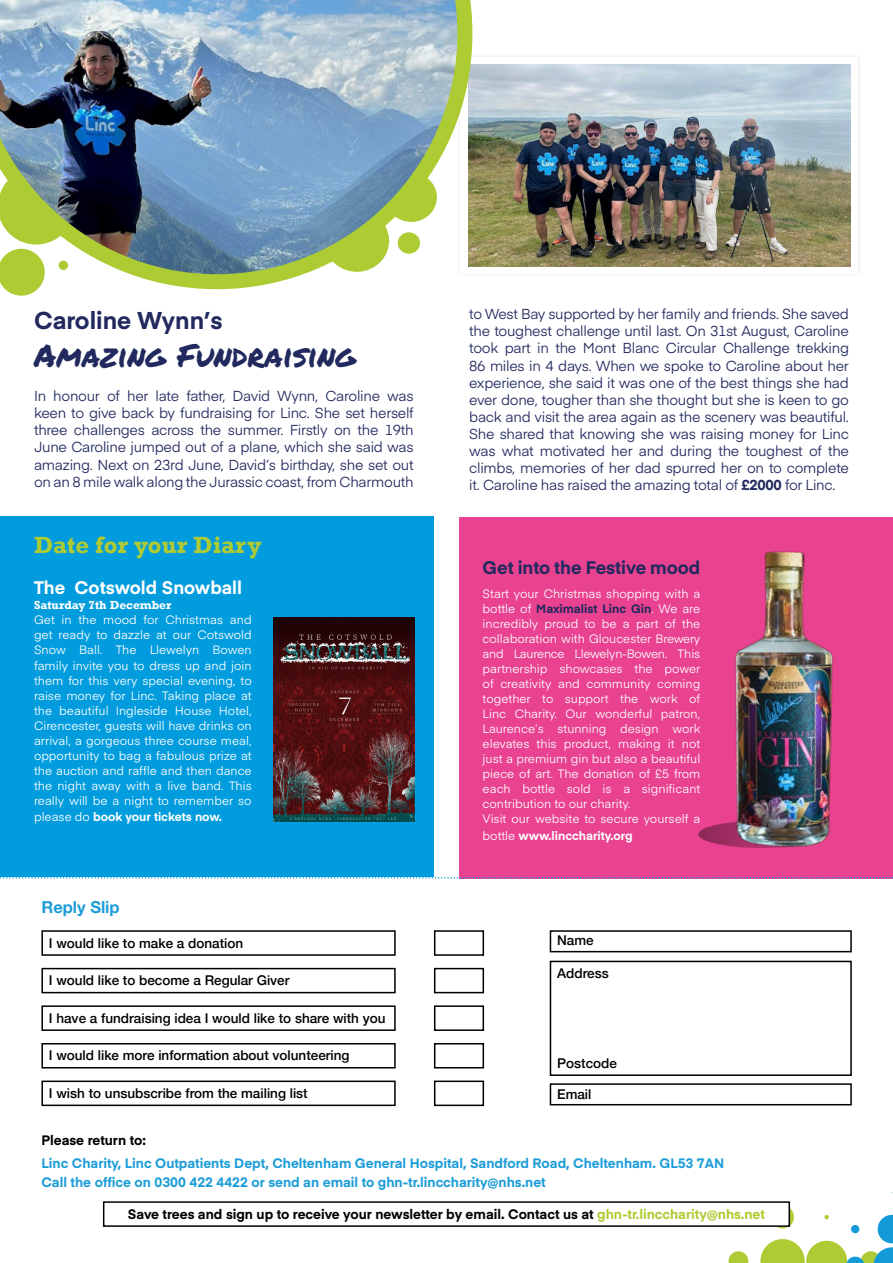
<style>
.page{position:relative;width:893px;height:1263px;background:#fff}
.page>*{position:absolute;margin:0;border:0;box-sizing:border-box;transform-origin:0 0}
.t1{font:31.5px "Permanent Marker";color:#21295e}
.t2{font:700 24px "Rockwell";color:#afcb34}
.t3{font:700 24px "Eina 01";color:#21295e}
.t4{font:700 18px "Eina 01";color:#21295e}
.t5{font:700 18px "Eina 01";color:#fff}
.t6{font:700 16.5px "Helvetica Neue";color:#1d9dd8}
.t7{font:14.25px/17.1px "Eina 01";letter-spacing:-.02em;color:#21295e;text-align:justify}
.t8{font:500 13.5px "Helvetica Neue";color:#000}
.t9{font:700 13.5px/19.5px "Eina 01";color:#1d9dd8}
.t10{font:700 13.5px "Eina 01";color:#020203}
.t11{font:700 13.5px "Eina 01";color:#000}
.t12{font:12px/15px "Eina 01";color:#fff;text-align:justify}
.t13{font:700 12px "Eina 01";color:#fff}
.t14{font:700 12px "Rockwell";color:#fff}
.s1{font-weight:400}
.s2{font-weight:700}
.s3{font-weight:700;color:#21295e}
.s4{color:#adcc33}
</style>
<div class="page">
<svg style="left:771px;top:1206px;width:23px;height:22px"></svg>
<svg style="left:729px;top:1251px;width:19px;height:12px"></svg>
<svg style="left:760px;top:1215px;width:133px;height:48px"></svg>
<div style="left:104px;top:1202px;width:685px;height:24px;background:#fff"></div>
<div style="left:103px;top:1201px;width:687px;height:26px;border:2px solid #000"></div>
<svg style="left:5px;top:289px;width:33px;height:7px"></svg>
<div style="left:0;top:517px;width:434px;height:360px;background:#009cde"></div>
<div style="left:459px;top:517px;width:434px;height:361px;background:#e84290"></div>
<svg style="left:0;top:877px;width:893px;height:1px"></svg>
<div style="left:41px;top:930px;width:355px;height:26px;border:2px solid #000"></div>
<div style="left:434px;top:930px;width:50px;height:26px;border:2px solid #000"></div>
<div style="left:550px;top:930px;width:302px;height:22px;border:2px solid #000"></div>
<div style="left:41px;top:968px;width:355px;height:25px;border:2px solid #000"></div>
<div style="left:434px;top:968px;width:50px;height:25px;border:2px solid #000"></div>
<div style="left:550px;top:961px;width:302px;height:115px;border:2px solid #000"></div>
<div style="left:41px;top:1005px;width:355px;height:26px;border:2px solid #000"></div>
<div style="left:434px;top:1005px;width:50px;height:26px;border:2px solid #000"></div>
<div style="left:550px;top:1083px;width:302px;height:22px;border:2px solid #000"></div>
<div style="left:41px;top:1043px;width:355px;height:25px;border:2px solid #000"></div>
<div style="left:434px;top:1043px;width:50px;height:25px;border:2px solid #000"></div>
<div style="left:41px;top:1080px;width:355px;height:26px;border:2px solid #000"></div>
<div style="left:434px;top:1080px;width:50px;height:26px;border:2px solid #000"></div>
<div style="left:456px;top:52px;width:407px;height:226px;background:#fbfbfb"></div>
<div style="left:460px;top:57px;width:398px;height:216px;background:#fff"></div>
<img style="left:472px;top:65px;width:379px;height:201px">
<img style="left:0;top:0;width:472px;height:289px">
<img style="left:274px;top:618px;width:141px;height:204px">
<img style="left:698px;top:551px;width:135px;height:297px">
<h2 class="t3" style="left:34px;top:303px;width:190px">Caroline Wynn’s</h2>
<h1 class="t1" style="left:34px;top:332px;width:323px">Amazing Fundraising</h1>
<p class="t7" style="left:34px;top:386px;width:381px">In honour of her late father, David Wynn, Caroline was keen to give back by fundraising for Linc. She set herself three challenges across the summer. Firstly on the 19th June Caroline jumped out of a plane, which she said was amazing. Next on 23rd June, David’s birthday, she set out on an 8 mile walk along the Jurassic coast, from Charmouth</p>
<h2 class="t2" style="left:34px;top:530px;width:229px">Date for your Diary</h2>
<h3 class="t5" style="left:34px;top:575px;width:210px">The Cotswold Snowball</h3>
<p class="t14" style="left:34px;top:598px;width:139px">Saturday 7th December</p>
<p class="t12" style="left:34px;top:612px;width:219px">Get in the mood for Christmas and get ready to dazzle at our Cotswold Snow Ball. The Llewelyn Bowen family invite you to dress up and join them for this very special evening, to raise money for Linc. Taking place at the beautiful Ingleside House Hotel, Cirencester, guests will have drinks on arrival, a gorgeous three course meal, opportunity to bag a fabulous prize at the auction and raffle and then dance the night away with a live band. This really will be a night to remember so</p>
<p class="t13" style="left:34px;top:808px;width:189px"><span class="s1">please do</span> book your tickets now.</p>
<h3 class="t6" style="left:41px;top:894px;width:80px">Reply Slip</h3>
<p class="t8" style="left:49px;top:932px;width:196px">I would like to make a donation</p>
<p class="t8" style="left:49px;top:969px;width:242px">I would like to become a Regular Giver</p>
<p class="t8" style="left:49px;top:1007px;width:338px">I have a fundraising idea I would like to share with you</p>
<p class="t8" style="left:49px;top:1045px;width:302px">I would like more information about volunteering</p>
<p class="t8" style="left:49px;top:1082px;width:260px">I wish to unsubscribe from the mailing list</p>
<p class="t11" style="left:41px;top:1130px;width:106px">Please return to:</p>
<p class="t7" style="left:469px;top:305px;width:381px">to West Bay supported by her family and friends. She saved the toughest challenge until last. On 31st August, Caroline took part in the Mont Blanc Circular Challenge trekking 86 miles in 4 days. When we spoke to Caroline about her experience, she said it was one of the best things she had ever done, tougher than she thought but she is keen to go back and visit the area again as the scenery was beautiful.<br>She shared that knowing she was raising money for Linc was what motivated her and during the toughest of the climbs, memories of her dad spurred her on to complete it. Caroline has raised the amazing total of <span class="s2">£2000</span> for Linc.</p>
<h3 class="t4" style="left:483px;top:555px;width:219px">Get into the Festive mood</h3>
<p class="t12" style="left:483px;top:586px;width:219px;text-align:left">Start your Christmas shopping with a bottle of <span class="s3">Maximalist Linc Gin</span>. We are incredibly proud to be a part of the collaboration with Gloucester Brewery and Laurence Llewelyn-Bowen. This partnership showcases the power of creativity and community coming together to support the work of Linc Charity. Our wonderful patron, Laurence’s stunning design work elevates this product, making it not just a premium gin but also a beautiful piece of art. The donation of £5 from each bottle sold is a significant contribution to our charity.<br>Visit our website to secure yourself a</p>
<p class="t13" style="left:483px;top:827px;width:152px"><span class="s1">bottle</span> www.linccharity.org</p>
<p class="t8" style="left:557px;top:929px;width:38px">Name</p>
<p class="t8" style="left:557px;top:962px;width:53px">Address</p>
<p class="t8" style="left:557px;top:1052px;width:61px">Postcode</p>
<p class="t8" style="left:557px;top:1083px;width:36px">Email</p>
<p class="t9" style="left:41px;top:1152px;width:684px">Linc Charity, Linc Outpatients Dept, Cheltenham General Hospital, Sandford Road, Cheltenham. GL53 7AN<br>Call the office on 0300 422 4422 or send an email to ghn-tr.linccharity@nhs.net</p>
<p class="t10" style="left:128px;top:1204px;width:639px">Save trees and sign up to receive your newsletter by email. Contact us at <span class="s4">ghn-tr.linccharity@nhs.net</span></p>
</div>
